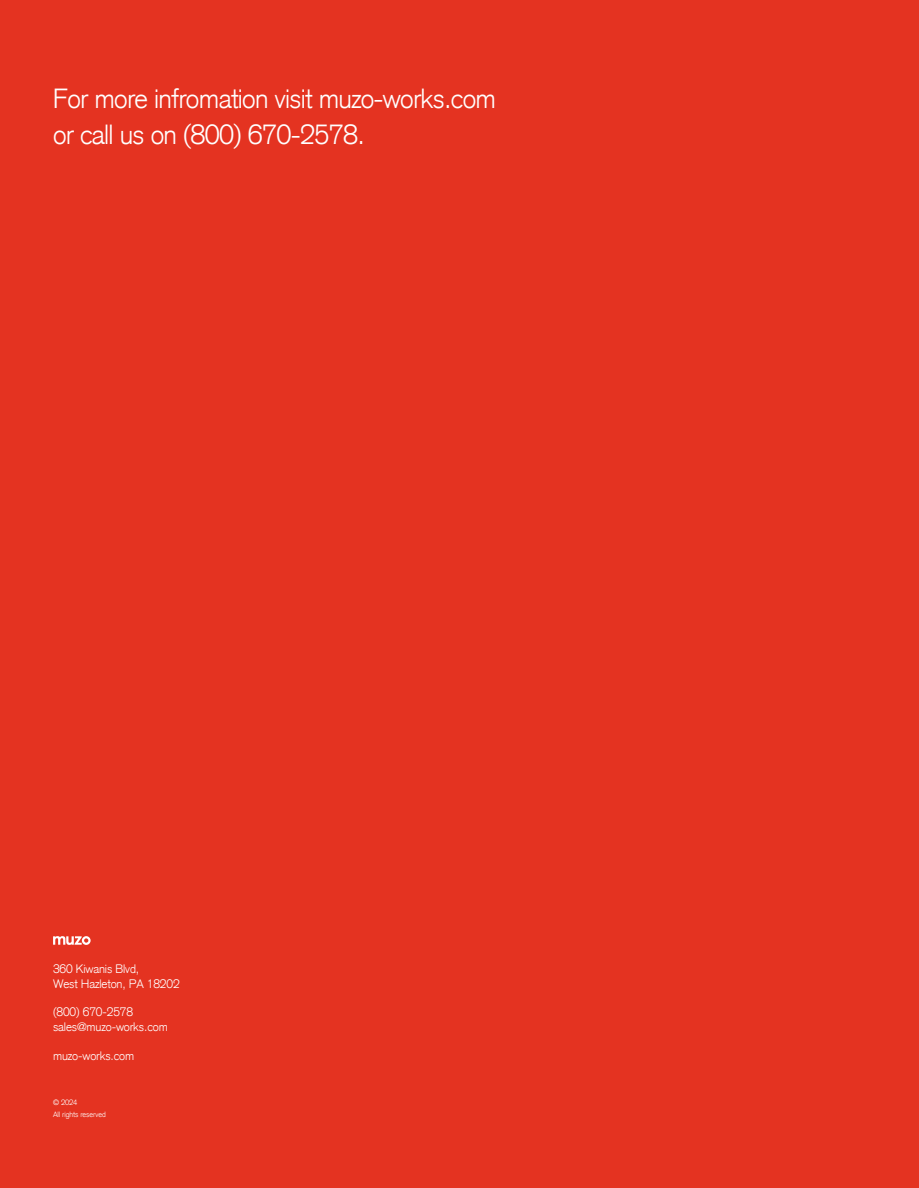
<style>
.page{position:relative;width:919px;height:1188px;background:#fff}
.page>*{position:absolute;margin:0;border:0;box-sizing:border-box;transform-origin:0 0}
.t1{font:300 27px/36px "Akzidenz Grotesk CE";letter-spacing:-.025em;color:#fff}
.t2{font:300 12px/14.4px "Akzidenz Grotesk CE";letter-spacing:-.01em;color:#fff}
.t3{font:300 7.5px/12px "Akzidenz Grotesk CE";letter-spacing:-.01em;color:#fff}
</style>
<div class="page">
<div style="left:0;top:0;width:918px;height:1188px;background:#e43321"></div>
<svg style="left:53px;top:936px;width:38px;height:9px"></svg>
<h1 class="t1" style="left:53px;top:81px;width:444px">For more infromation visit muzo-works.com or call us on (800) 670-2578.</h1>
<p class="t2" style="left:53px;top:962px;width:128px">360 Kiwanis Blvd,<br>West Hazleton, PA 18202</p>
<p class="t2" style="left:53px;top:1005px;width:116px">(800) 670-2578 sales@muzo-works.com</p>
<p class="t2" style="left:53px;top:1048px;width:83px">muzo-works.com</p>
<p class="t3" style="left:53px;top:1096px;width:54px">© 2024<br>All rights reserved</p>
</div>
